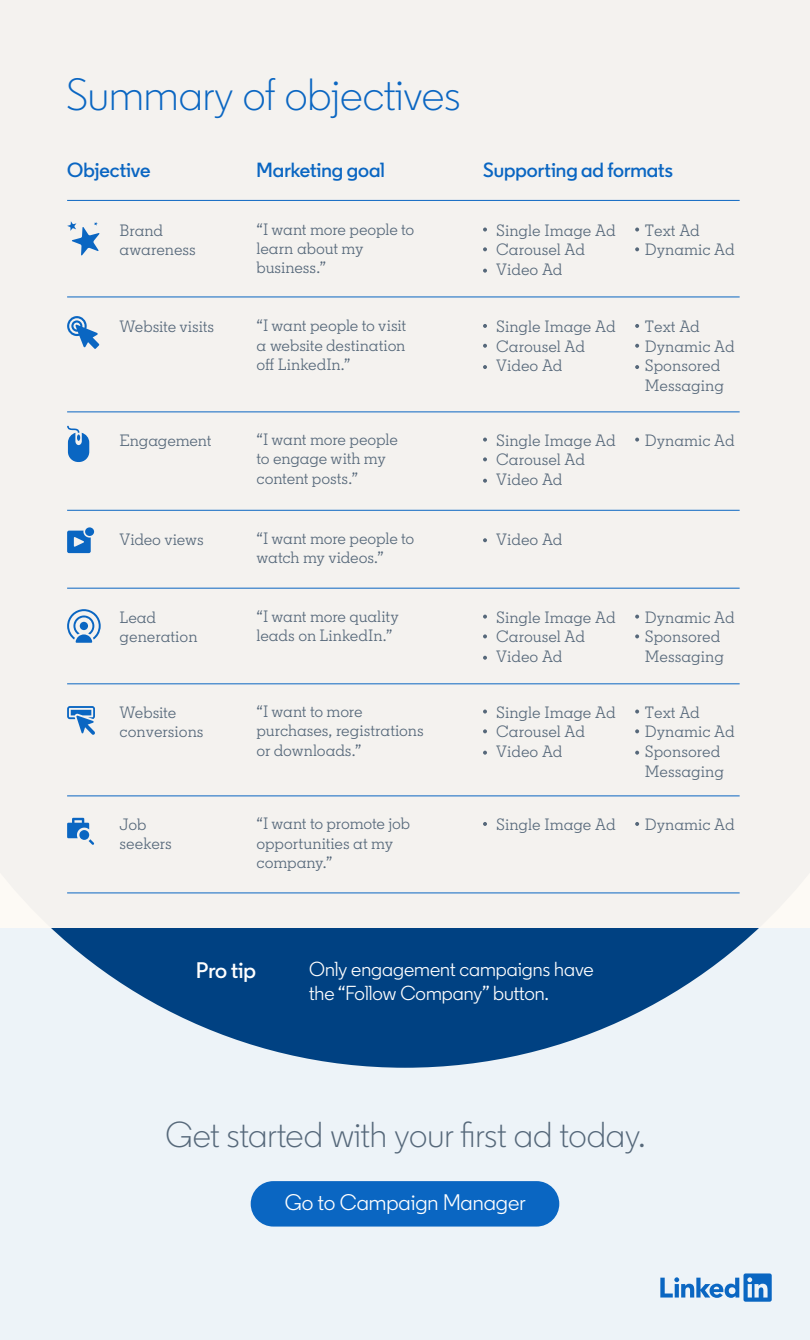
<style>
.page{position:relative;width:810px;height:1340px;background:#fff}
.page>*{position:absolute;margin:0;border:0;box-sizing:border-box;transform-origin:0 0}
.t1{font:300 45px "Community";color:#0a66c2}
.t2{font:300 36px "Community";color:#56687a}
.t3{font:22.5px "Community";color:#fff}
.t4{font:600 22.5px "Community";letter-spacing:-.005em;color:#fff}
.t5{font:600 20.47px "Community";color:#0a66c2}
.t6{font:20.25px/24.8px "Community";color:#fff}
.t7{font:16.43px/19.6px "Community Slab";color:#56687a}
</style>
<div class="page">
<div style="left:0;top:0;width:810px;height:553px;background:#f4f2ef"></div>
<div style="left:0;top:928px;width:810px;height:411px;background:#edf3f8"></div>
<div style="left:0;top:199px;width:810px;height:729px;background:#f4f2ef"></div>
<svg style="left:51px;top:928px;width:708px;height:139px;fill:#004182"></svg>
<hr style="left:67px;top:200px;width:673px;height:1px;background:#0a66c2">
<hr style="left:67px;top:296px;width:673px;height:1px;background:#0a66c2">
<hr style="left:67px;top:411px;width:673px;height:1px;background:#0a66c2">
<hr style="left:67px;top:510px;width:673px;height:1px;background:#0a66c2">
<hr style="left:67px;top:588px;width:673px;height:1px;background:#0a66c2">
<hr style="left:67px;top:683px;width:673px;height:1px;background:#0a66c2">
<hr style="left:67px;top:795px;width:673px;height:1px;background:#0a66c2">
<hr style="left:67px;top:892px;width:673px;height:1px;background:#0a66c2">
<svg style="left:67px;top:316px;width:32px;height:33px"></svg>
<svg style="left:67px;top:426px;width:22px;height:36px"></svg>
<svg style="left:67px;top:609px;width:34px;height:33px"></svg>
<svg style="left:67px;top:221px;width:32px;height:34px"></svg>
<svg style="left:67px;top:527px;width:27px;height:26px"></svg>
<svg style="left:67px;top:706px;width:28px;height:28px"></svg>
<svg style="left:67px;top:817px;width:27px;height:27px"></svg>
<svg style="left:483px;top:227px;width:4px;height:4px"></svg>
<svg style="left:483px;top:247px;width:4px;height:4px"></svg>
<svg style="left:483px;top:269px;width:4px;height:4px"></svg>
<svg style="left:635px;top:227px;width:4px;height:4px"></svg>
<svg style="left:635px;top:247px;width:4px;height:4px"></svg>
<svg style="left:483px;top:324px;width:4px;height:4px"></svg>
<svg style="left:483px;top:344px;width:4px;height:4px"></svg>
<svg style="left:483px;top:365px;width:4px;height:4px"></svg>
<svg style="left:635px;top:324px;width:4px;height:4px"></svg>
<svg style="left:635px;top:344px;width:4px;height:4px"></svg>
<svg style="left:635px;top:365px;width:4px;height:4px"></svg>
<svg style="left:483px;top:538px;width:4px;height:4px"></svg>
<svg style="left:483px;top:437px;width:4px;height:4px"></svg>
<svg style="left:483px;top:457px;width:4px;height:4px"></svg>
<svg style="left:483px;top:478px;width:4px;height:4px"></svg>
<svg style="left:635px;top:437px;width:4px;height:4px"></svg>
<svg style="left:483px;top:614px;width:4px;height:4px"></svg>
<svg style="left:483px;top:634px;width:4px;height:4px"></svg>
<svg style="left:483px;top:655px;width:4px;height:4px"></svg>
<svg style="left:635px;top:614px;width:4px;height:4px"></svg>
<svg style="left:635px;top:634px;width:4px;height:4px"></svg>
<svg style="left:483px;top:709px;width:4px;height:4px"></svg>
<svg style="left:483px;top:729px;width:4px;height:4px"></svg>
<svg style="left:483px;top:750px;width:4px;height:4px"></svg>
<svg style="left:635px;top:709px;width:4px;height:4px"></svg>
<svg style="left:635px;top:729px;width:4px;height:4px"></svg>
<svg style="left:635px;top:750px;width:4px;height:4px"></svg>
<svg style="left:483px;top:822px;width:4px;height:4px"></svg>
<svg style="left:635px;top:822px;width:4px;height:4px"></svg>
<svg style="left:660px;top:1273px;width:112px;height:28px"></svg>
<div style="left:251px;top:1181px;width:308px;height:45px;background:#0a66c2;border-radius:23px"></div>
<h1 class="t1" style="left:66px;top:67px;width:396px">Summary of objectives</h1>
<p class="t5" style="left:67px;top:157px;width:85px">Objective</p>
<p class="t5" style="left:257px;top:157px;width:130px">Marketing goal</p>
<p class="t5" style="left:483px;top:157px;width:191px">Supporting ad formats</p>
<p class="t7" style="left:257px;top:219px;width:159px">“I want more people to learn about my business.”</p>
<p class="t7" style="left:120px;top:220px;width:78px">Brand awareness</p>
<p class="t7" style="left:496px;top:220px;width:121px">Single Image Ad<br>Carousel Ad<br>Video Ad</p>
<p class="t7" style="left:645px;top:220px;width:91px">Text Ad<br>Dynamic Ad</p>
<p class="t7" style="left:120px;top:316px;width:96px">Website visits</p>
<p class="t7" style="left:257px;top:315px;width:151px;text-align:justify">“I want people to visit a website destination off LinkedIn.”</p>
<p class="t7" style="left:496px;top:316px;width:121px">Single Image Ad<br>Carousel Ad<br>Video Ad</p>
<p class="t7" style="left:645px;top:316px;width:91px">Text Ad<br>Dynamic Ad<br>Sponsored<br>Messaging</p>
<p class="t7" style="left:120px;top:430px;width:93px">Engagement</p>
<p class="t7" style="left:257px;top:429px;width:143px">“I want more people to engage with my content posts.”</p>
<p class="t7" style="left:496px;top:430px;width:121px">Single Image Ad<br>Carousel Ad<br>Video Ad</p>
<p class="t7" style="left:645px;top:430px;width:91px">Dynamic Ad</p>
<p class="t7" style="left:120px;top:529px;width:86px">Video views</p>
<p class="t7" style="left:257px;top:528px;width:159px">“I want more people to watch my videos.”</p>
<p class="t7" style="left:496px;top:529px;width:68px">Video Ad</p>
<p class="t7" style="left:120px;top:607px;width:80px">Lead generation</p>
<p class="t7" style="left:257px;top:606px;width:144px">“I want more quality leads on LinkedIn.”</p>
<p class="t7" style="left:496px;top:607px;width:121px">Single Image Ad<br>Carousel Ad<br>Video Ad</p>
<p class="t7" style="left:645px;top:607px;width:91px">Dynamic Ad<br>Sponsored<br>Messaging</p>
<p class="t7" style="left:120px;top:702px;width:85px">Website conversions</p>
<p class="t7" style="left:120px;top:815px;width:54px">Job seekers</p>
<p class="t7" style="left:257px;top:701px;width:169px">“I want to more purchases, registrations or downloads.”</p>
<p class="t7" style="left:257px;top:813px;width:155px">“I want to promote job opportunities at my company.”</p>
<p class="t7" style="left:496px;top:702px;width:121px">Single Image Ad<br>Carousel Ad<br>Video Ad</p>
<p class="t7" style="left:645px;top:702px;width:91px">Text Ad<br>Dynamic Ad<br>Sponsored<br>Messaging</p>
<p class="t7" style="left:496px;top:814px;width:121px">Single Image Ad</p>
<p class="t7" style="left:645px;top:814px;width:91px">Dynamic Ad</p>
<h3 class="t4" style="left:196px;top:956px;width:61px">Pro tip</h3>
<p class="t6" style="left:309px;top:956px;width:286px">Only engagement campaigns have the “Follow Company” button.</p>
<h2 class="t2" style="left:165px;top:1112px;width:482px">Get started with your first ad today.</h2>
<h3 class="t3" style="left:285px;top:1188px;width:242px">Go to Campaign Manager</h3>
</div>
